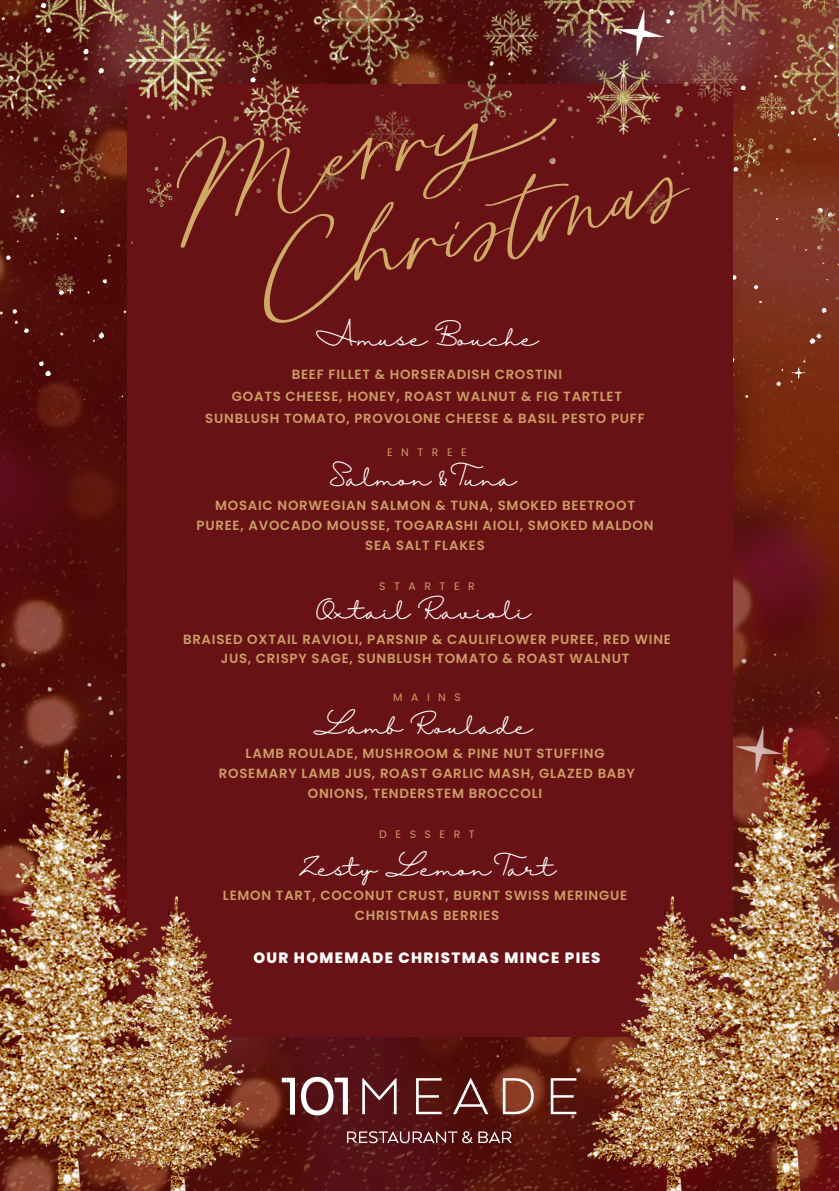
<style>
.page{position:relative;width:839px;height:1191px;background:#fff}
.page>*{position:absolute;margin:0;border:0;box-sizing:border-box;transform-origin:0 0}
.t1{font:20.6px "Halimun";letter-spacing:.005em;color:#fff}
.t2{font:800 15px "Poppins";letter-spacing:.09em;color:#fff}
.t3{font:600 13.2px/20px "Poppins";letter-spacing:.055em;color:#cb9e64;text-align:center}
.t4{font:10.8px "Poppins";letter-spacing:.785em;color:#cb9e64}
</style>
<div class="page">
<img style="left:519px;top:589px;width:319px;height:602px">
<img style="left:0;top:489px;width:519px;height:702px">
<img style="left:0;top:650px;width:409px;height:469px">
<img style="left:492px;top:648px;width:346px;height:469px">
<img style="left:0;top:299px;width:127px;height:190px">
<img style="left:732px;top:399px;width:106px;height:142px">
<img style="left:1px;top:299px;width:837px;height:100px">
<svg style="left:282px;top:1078px;width:13px;height:37px"></svg>
<svg style="left:301px;top:1077px;width:47px;height:38px"></svg>
<svg style="left:362px;top:1078px;width:34px;height:36px"></svg>
<svg style="left:416px;top:1078px;width:25px;height:36px"></svg>
<svg style="left:453px;top:1078px;width:35px;height:36px"></svg>
<svg style="left:503px;top:1078px;width:30px;height:36px"></svg>
<svg style="left:550px;top:1078px;width:26px;height:36px"></svg>
<svg style="left:347px;top:1131px;width:125px;height:12px"></svg>
<svg style="left:478px;top:1132px;width:33px;height:11px"></svg>
<div style="left:127px;top:84px;width:605px;height:952px;background:#691216"></div>
<img style="left:0;top:0;width:838px;height:299px">
<img style="left:0;top:749px;width:127px;height:442px">
<img style="left:731px;top:738px;width:107px;height:453px">
<img style="left:587px;top:896px;width:168px;height:295px">
<img style="left:92px;top:896px;width:168px;height:295px">
<svg style="left:264px;top:173px;width:426px;height:150px"></svg>
<svg style="left:177px;top:118px;width:379px;height:130px"></svg>
<p class="t1" style="left:315px;top:326px;width:225px">Amuse Bouche</p>
<h3 class="t3" style="left:292px;top:364px;width:272px">BEEF FILLET &amp; HORSERADISH CROSTINI</h3>
<h3 class="t3" style="left:232px;top:386px;width:391px">GOATS CHEESE, HONEY, ROAST WALNUT &amp; FIG TARTLET</h3>
<p class="t3" style="left:205px;top:409px;width:441px">SUNBLUSH TOMATO, PROVOLONE CHEESE &amp; BASIL PESTO PUFF</p>
<h2 class="t4" style="left:387px;top:445px;width:81px">ENTREE</h2>
<h1 class="t1" style="left:329px;top:467px;width:189px">Salmon &amp; Tuna</h1>
<h1 class="t3" style="left:196px;top:496px;width:458px">MOSAIC NORWEGIAN SALMON &amp; TUNA, SMOKED BEETROOT<br>PUREE, AVOCADO MOUSSE, TOGARASHI AIOLI, SMOKED MALDON<br>SEA SALT FLAKES</h1>
<p class="t4" style="left:379px;top:579px;width:97px">STARTER</p>
<h3 class="t1" style="left:315px;top:600px;width:217px">Oxtail Ravioli</h3>
<p class="t3" style="left:183px;top:629px;width:489px">BRAISED OXTAIL RAVIOLI, PARSNIP &amp; CAULIFLOWER PUREE, RED WINE<br>JUS, CRISPY SAGE, SUNBLUSH TOMATO &amp; ROAST WALNUT</p>
<h3 class="t4" style="left:393px;top:690px;width:69px">MAINS</h3>
<p class="t1" style="left:313px;top:715px;width:221px">Lamb Roulade</p>
<h1 class="t3" style="left:219px;top:744px;width:417px">LAMB ROULADE, MUSHROOM &amp; PINE NUT STUFFING<br>ROSEMARY LAMB JUS, ROAST GARLIC MASH, GLAZED BABY<br>ONIONS, TENDERSTEM BROCCOLI</h1>
<p class="t4" style="left:379px;top:826px;width:97px">DESSERT</p>
<h1 class="t1" style="left:298px;top:856px;width:259px">Zesty Lemon Tart</h1>
<h3 class="t3" style="left:223px;top:886px;width:406px">LEMON TART, COCONUT CRUST, BURNT SWISS MERINGUE<br>CHRISTMAS BERRIES</h3>
<h3 class="t2" style="left:253px;top:947px;width:348px">OUR HOMEMADE CHRISTMAS MINCE PIES</h3>
</div>
